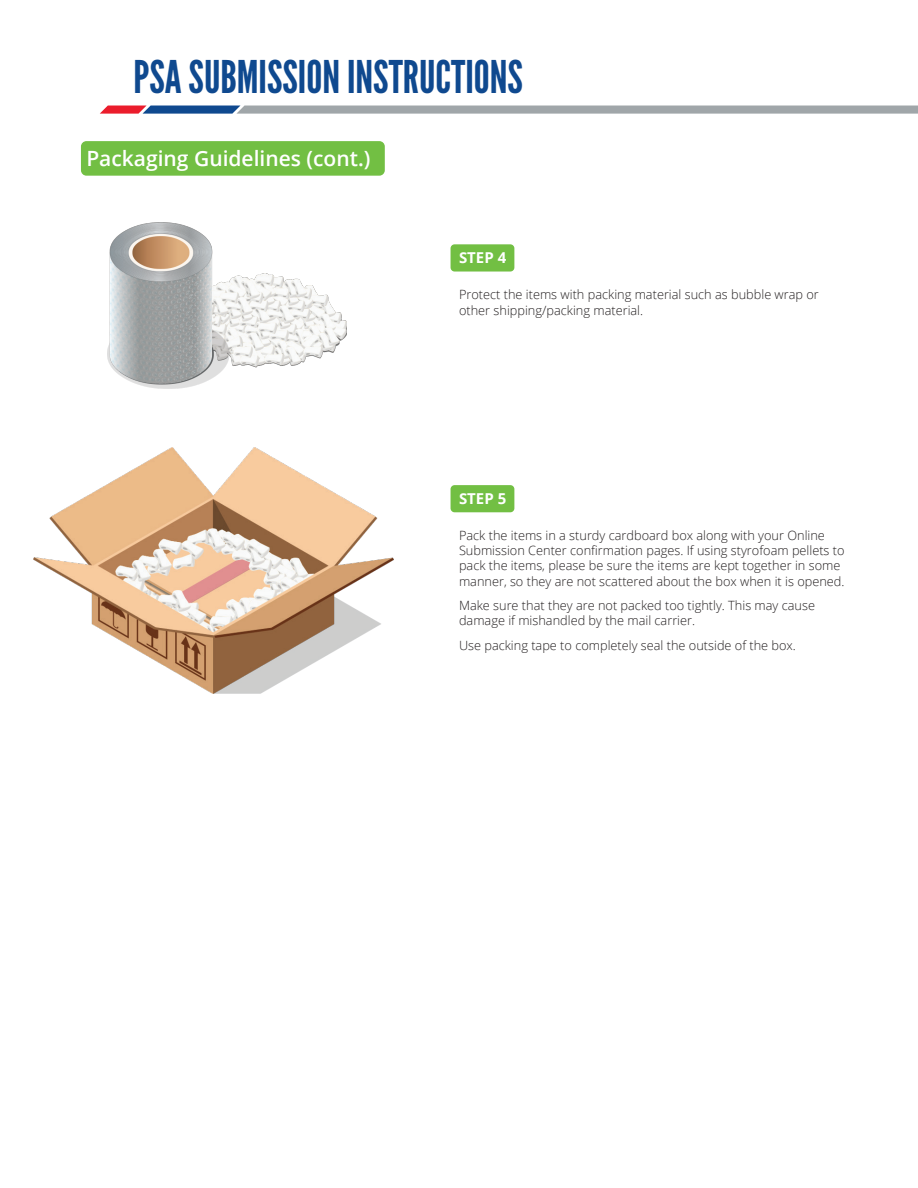
<style>
.page{position:relative;width:918px;height:1188px;background:#fff}
.page>*{position:absolute;margin:0;border:0;box-sizing:border-box;transform-origin:0 0}
.t1{font:45px "League Gothic";color:#0f498f}
.t2{font:600 21px "Open Sans";color:#fff}
.t3{font:700 15px "Open Sans";color:#fff}
.t4{font:300 12.75px/15.3px "Open Sans";color:#231f20}
</style>
<div class="page">
<div style="left:81px;top:141px;width:304px;height:35px;background:#72bf43;border-radius:5px"></div>
<div style="left:451px;top:485px;width:63px;height:27px;background:#72bf43;border-radius:4px"></div>
<div style="left:451px;top:244px;width:63px;height:28px;background:#72bf43;border-radius:4px"></div>
<svg style="left:100px;top:106px;width:818px;height:8px;background:#9a9ba5"></svg>
<img style="left:107px;top:222px;width:240px;height:166px">
<img style="left:34px;top:448px;width:359px;height:246px">
<h1 class="t1" style="left:134px;top:51px;width:391px">PSA SUBMISSION INSTRUCTIONS</h1>
<h2 class="t2" style="left:86px;top:144px;width:286px">Packaging Guidelines (cont.)</h2>
<p class="t3" style="left:459px;top:247px;width:49px">STEP 4</p>
<p class="t4" style="left:459px;top:287px;width:361px">Protect the items with packing material such as bubble wrap or other shipping/packing material.</p>
<p class="t3" style="left:459px;top:488px;width:49px">STEP 5</p>
<p class="t4" style="left:459px;top:527px;width:387px">Pack the items in a sturdy cardboard box along with your Online Submission Center confirmation pages. If using styrofoam pellets to pack the items, please be sure the items are kept together in some manner, so they are not scattered about the box when it is opened.</p>
<p class="t4" style="left:459px;top:597px;width:358px">Make sure that they are not packed too tightly. This may cause damage if mishandled by the mail carrier.</p>
<p class="t4" style="left:459px;top:637px;width:339px">Use packing tape to completely seal the outside of the box.</p>
</div>
